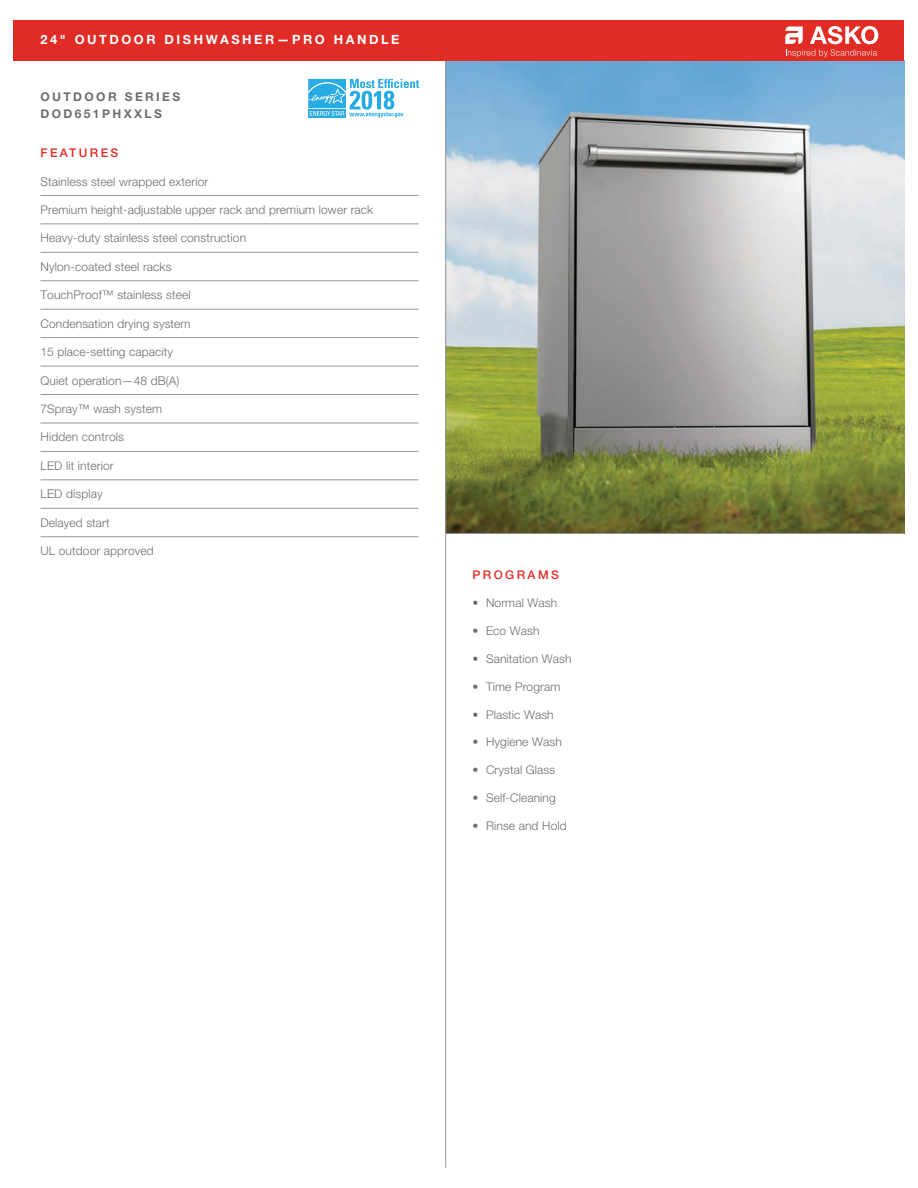
<style>
.page{position:relative;width:918px;height:1188px;background:#fff}
.page>*{position:absolute;margin:0;border:0;box-sizing:border-box;transform-origin:0 0}
.t1{font:700 12.75px "Helvetica Neue LT Std";letter-spacing:.2em;color:#fff}
.t2{font:300 12px "Helvetica Neue LT Std";letter-spacing:.01em;color:#6c6d70}
.t3{font:700 12px/16.5px "Helvetica Neue LT Std";letter-spacing:.2em;color:#6c6d70}
.t4{font:500 12px "Helvetica Neue LT Std";letter-spacing:.2em;color:#e12c26}
</style>
<div class="page">
<img style="left:446px;top:61px;width:458px;height:472px">
<hr style="left:445px;top:61px;width:1px;height:1107px;background:#939598">
<div style="left:14px;top:20px;width:890px;height:41px;background:#e12c26"></div>
<svg style="left:785px;top:26px;width:93px;height:31px"></svg>
<hr style="left:446px;top:533px;width:458px;height:1px;background:#939598">
<hr style="left:40px;top:195px;width:378px;height:1px;background:#939598">
<hr style="left:40px;top:224px;width:378px;height:1px;background:#939598">
<hr style="left:40px;top:252px;width:378px;height:1px;background:#939598">
<hr style="left:40px;top:281px;width:378px;height:1px;background:#939598">
<hr style="left:40px;top:309px;width:378px;height:1px;background:#939598">
<hr style="left:40px;top:337px;width:378px;height:1px;background:#939598">
<hr style="left:40px;top:366px;width:378px;height:1px;background:#939598">
<hr style="left:40px;top:394px;width:378px;height:1px;background:#939598">
<hr style="left:40px;top:423px;width:378px;height:1px;background:#939598">
<hr style="left:40px;top:451px;width:378px;height:1px;background:#939598">
<hr style="left:40px;top:480px;width:378px;height:1px;background:#939598">
<hr style="left:40px;top:508px;width:378px;height:1px;background:#939598">
<hr style="left:40px;top:536px;width:378px;height:1px;background:#939598">
<svg style="left:308px;top:79px;width:111px;height:39px"></svg>
<p class="t1" style="left:40px;top:32px;width:360px">24" OUTDOOR DISHWASHER—PRO HANDLE</p>
<p class="t3" style="left:40px;top:88px;width:141px">OUTDOOR SERIES<br>DOD651PHXXLS</p>
<p class="t4" style="left:40px;top:146px;width:79px">FEATURES</p>
<p class="t2" style="left:40px;top:174px;width:169px">Stainless steel wrapped exterior</p>
<p class="t2" style="left:40px;top:202px;width:334px">Premium height-adjustable upper rack and premium lower rack</p>
<p class="t2" style="left:40px;top:231px;width:207px">Heavy-duty stainless steel construction</p>
<p class="t2" style="left:40px;top:259px;width:133px">Nylon-coated steel racks</p>
<p class="t2" style="left:40px;top:288px;width:152px">TouchProof™ stainless steel</p>
<p class="t2" style="left:40px;top:316px;width:152px">Condensation drying system</p>
<p class="t2" style="left:40px;top:345px;width:134px">15 place-setting capacity</p>
<p class="t2" style="left:40px;top:373px;width:141px">Quiet operation—48 dB(A)</p>
<p class="t2" style="left:40px;top:401px;width:123px">7Spray™ wash system</p>
<p class="t2" style="left:40px;top:430px;width:85px">Hidden controls</p>
<p class="t2" style="left:40px;top:458px;width:75px">LED lit interior</p>
<p class="t2" style="left:40px;top:487px;width:64px">LED display</p>
<p class="t2" style="left:40px;top:515px;width:71px">Delayed start</p>
<p class="t2" style="left:40px;top:544px;width:115px">UL outdoor approved</p>
<p class="t4" style="left:472px;top:568px;width:88px">PROGRAMS</p>
<p class="t2" style="left:472px;top:595px;width:86px">• Normal Wash</p>
<p class="t2" style="left:472px;top:623px;width:69px">• Eco Wash</p>
<p class="t2" style="left:472px;top:651px;width:100px">• Sanitation Wash</p>
<p class="t2" style="left:472px;top:679px;width:89px">• Time Program</p>
<p class="t2" style="left:472px;top:707px;width:83px">• Plastic Wash</p>
<p class="t2" style="left:472px;top:735px;width:91px">• Hygiene Wash</p>
<p class="t2" style="left:472px;top:763px;width:84px">• Crystal Glass</p>
<p class="t2" style="left:472px;top:791px;width:85px">• Self-Cleaning</p>
<p class="t2" style="left:472px;top:819px;width:96px">• Rinse and Hold</p>
</div>
